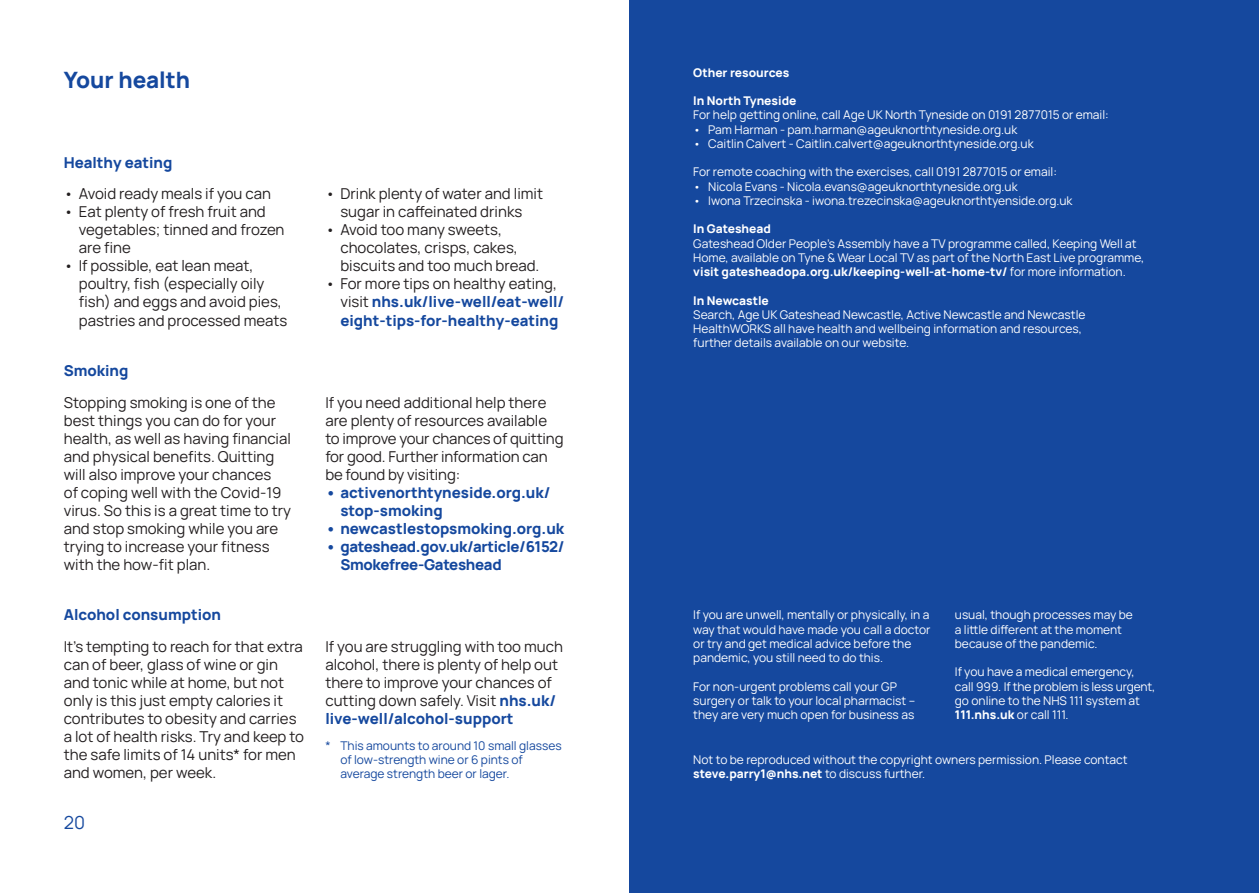
<style>
.page{position:relative;width:1259px;height:893px;background:#fff}
.page>*{position:absolute;margin:0;border:0;box-sizing:border-box;transform-origin:0 0}
.Page_Title_Navy{font:800 22.5px "Manrope";color:#15489e}
.t1{font:18px "Manrope";color:#15489e}
.Body_Copy_Black{font:15px/18px "Manrope";color:#231f20}
.Introduction_Paragra{font:800 15px/18px "Manrope";color:#15489e}
.Introduction_Paragra-2{font:800 15px/18px "Manrope";letter-spacing:-.02em;color:#15489e}
.Body_Copy_Black-2{font:12px/14.2px "Manrope";color:#fff}
.Numbered_List_Black{font:12px/14.2px "Manrope";color:#15489e}
.Bulleted_List_Black{font:12px "Manrope";color:#fff}
.t2{font:800 12px "Manrope";color:#fff}
.s1{font-weight:400;color:#231f20}
.s2{font-weight:800;color:#15489e}
.s3{font-weight:800}
</style>
<div class="page">
<div style="left:629px;top:0;width:630px;height:893px;background:#15489e"></div>
<p class="Page_Title_Navy" style="left:64px;top:64px;width:128px">Your health</p>
<p class="Introduction_Paragra" style="left:64px;top:152px;width:110px">Healthy eating</p>
<p class="Body_Copy_Black" style="left:64px;top:184px;width:209px">• Avoid ready meals if you can</p>
<p class="Body_Copy_Black" style="left:79px;top:202px;width:207px;text-indent:-15px">• Eat plenty of fresh fruit and vegetables; tinned and frozen are fine</p>
<p class="Body_Copy_Black" style="left:79px;top:256px;width:210px;text-indent:-15px">• If possible, eat lean meat, poultry, fish (especially oily fish) and eggs and avoid pies, pastries and processed meats</p>
<p class="Introduction_Paragra" style="left:64px;top:361px;width:66px">Smoking</p>
<p class="Body_Copy_Black" style="left:325px;top:184px;width:219px;text-align:center">• Drink plenty of water and limit sugar in caffeinated drinks</p>
<p class="Body_Copy_Black" style="left:340px;top:220px;width:200px;text-indent:-15px">• Avoid too many sweets, chocolates, crisps, cakes, biscuits and too much bread.</p>
<p class="Introduction_Paragra" style="left:340px;top:274px;width:225px;text-indent:-15px"><span class="s1">• For more tips on healthy eating, visit</span> nhs.uk/live-well/eat-well/ eight-tips-for-healthy-eating</p>
<p class="Body_Copy_Black" style="left:64px;top:393px;width:229px">Stopping smoking is one of the best things you can do for your health, as well as having financial and physical benefits. Quitting will also improve your chances<br>of coping well with the Covid-19 virus. So this is a great time to try and stop smoking while you are trying to increase your fitness with the how-fit plan.</p>
<p class="Body_Copy_Black" style="left:325px;top:393px;width:240px">If you need additional help there are plenty of resources available to improve your chances of quitting for good. Further information can be found by visiting:</p>
<p class="Introduction_Paragra" style="left:340px;top:483px;width:211px;text-indent:-15px">• activenorthtyneside.org.uk/ stop-smoking</p>
<p class="Introduction_Paragra" style="left:325px;top:519px;width:240px">• newcastlestopsmoking.org.uk</p>
<p class="Introduction_Paragra-2" style="left:340px;top:537px;width:226px;text-indent:-15px">• gateshead.gov.uk/article/6152/<br>Smokefree-Gateshead</p>
<p class="Introduction_Paragra" style="left:64px;top:605px;width:159px">Alcohol consumption</p>
<p class="Body_Copy_Black" style="left:64px;top:637px;width:242px">It’s tempting to reach for that extra can of beer, glass of wine or gin and tonic while at home, but not only is this just empty calories it contributes to obesity and carries a lot of health risks. Try and keep to the safe limits of 14 units* for men and women, per week.</p>
<p class="Body_Copy_Black" style="left:325px;top:637px;width:239px">If you are struggling with too much alcohol, there is plenty of help out there to improve your chances of cutting down safely. Visit <span class="s2">nhs.uk/ live-well/alcohol-support</span></p>
<p class="Numbered_List_Black" style="left:340px;top:738px;width:223px;text-indent:-15px">* This amounts to around 10 small glasses of low-strength wine or 6 pints of average strength beer or lager.</p>
<h2 class="t1" style="left:64px;top:810px;width:23px">20</h2>
<p class="t2" style="left:693px;top:64px;width:98px">Other resources</p>
<p class="t2" style="left:693px;top:92px;width:105px">In North Tyneside</p>
<p class="Body_Copy_Black-2" style="left:693px;top:107px;width:417px">For help getting online, call Age UK North Tyneside on 0191 2877015 or email:</p>
<p class="Body_Copy_Black-2" style="left:693px;top:122px;width:325px">• Pam Harman - pam.harman@ageuknorthtyneside.org.uk</p>
<p class="Body_Copy_Black-2" style="left:693px;top:136px;width:342px">• Caitlin Calvert - Caitlin.calvert@ageuknorthtyneside.org.uk</p>
<p class="Bulleted_List_Black" style="left:693px;top:164px;width:365px">For remote coaching with the exercises, call 0191 2877015 or email:</p>
<p class="Body_Copy_Black-2" style="left:693px;top:179px;width:326px">• Nicola Evans - Nicola.evans@ageuknorthtyneside.org.uk</p>
<p class="Body_Copy_Black-2" style="left:693px;top:193px;width:381px">• Iwona Trzecinska - iwona.trezecinska@ageuknorthtyenside.org.uk</p>
<p class="t2" style="left:693px;top:221px;width:79px">In Gateshead</p>
<p class="Body_Copy_Black-2" style="left:693px;top:236px;width:452px">Gateshead Older People’s Assembly have a TV programme called, Keeping Well at<br>Home, available on Tyne &amp; Wear Local TV as part of the North East Live programme, <span class="s3">visit gatesheadopa.org.uk/keeping-well-at-home-tv/</span> for more information.</p>
<p class="t2" style="left:693px;top:292px;width:77px">In Newcastle</p>
<p class="Body_Copy_Black-2" style="left:693px;top:307px;width:394px">Search, Age UK Gateshead Newcastle, Active Newcastle and Newcastle<br>HealthWORKS all have health and wellbeing information and resources, further details available on our website.</p>
<p class="Body_Copy_Black-2" style="left:693px;top:607px;width:239px">If you are unwell, mentally or physically, in a way that would have made you call a doctor or try and get medical advice before the pandemic, you still need to do this.</p>
<p class="Body_Copy_Black-2" style="left:693px;top:679px;width:223px">For non-urgent problems call your GP surgery or talk to your local pharmacist – they are very much open for business as</p>
<p class="Body_Copy_Black-2" style="left:955px;top:607px;width:179px">usual, though processes may be a little different at the moment because of the pandemic.</p>
<p class="Body_Copy_Black-2" style="left:955px;top:664px;width:202px">If you have a medical emergency, call 999. If the problem is less urgent, go online to the NHS 111 system at<br><span class="s3">111.nhs.uk</span> or call 111.</p>
<p class="Body_Copy_Black-2" style="left:693px;top:752px;width:436px">Not to be reproduced without the copyright owners permission. Please contact <span class="s3">steve.parry1@nhs.net</span> to discuss further.</p>
</div>
